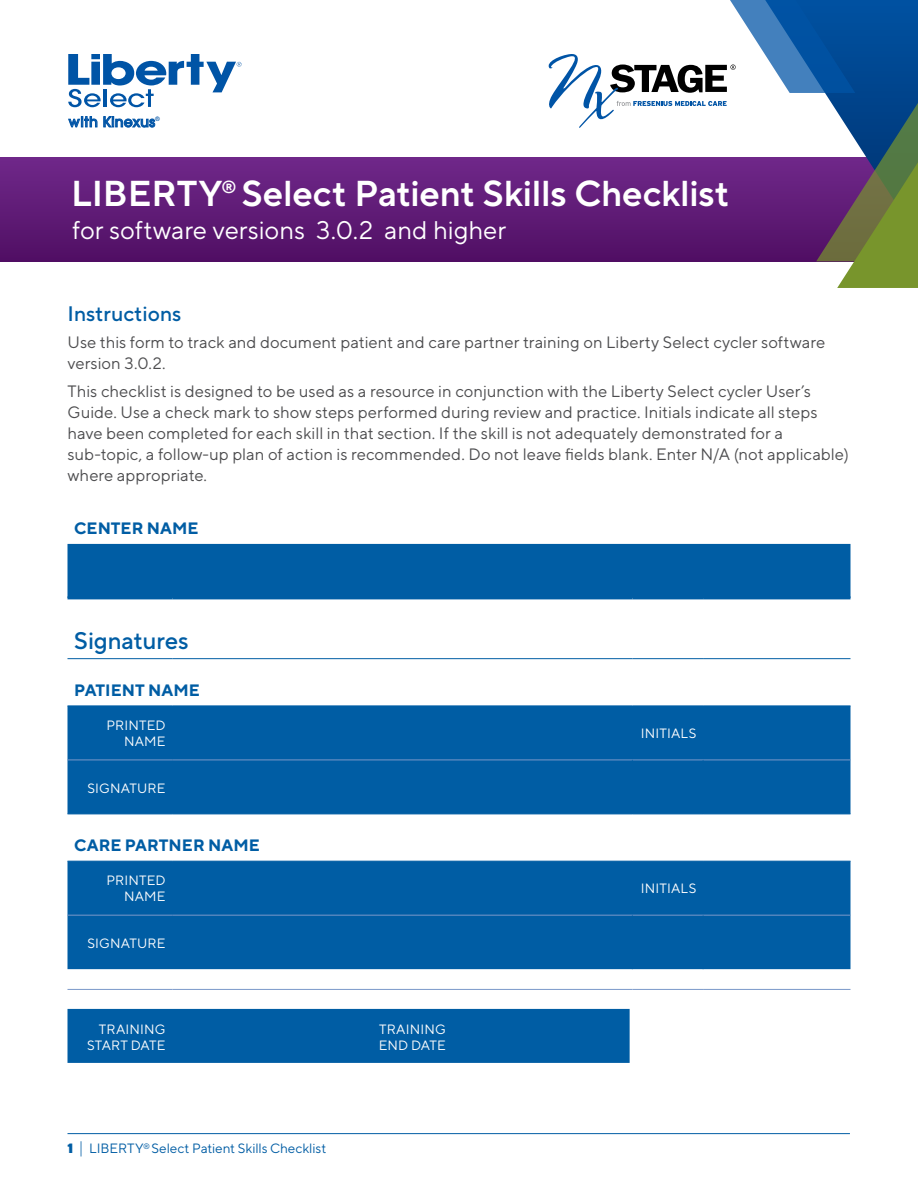
<style>
.page{position:relative;width:918px;height:1188px;background:#fff}
.page>*{position:absolute;margin:0;border:0;box-sizing:border-box;transform-origin:0 0}
.t1{font:600 36px "TT Norms Pro";color:#fff}
.t2{font:25.5px "TT Norms Pro";color:#fff}
.t3{font:500 24px "TT Norms Pro";letter-spacing:-.005em;color:#005da4}
.t4{font:500 21px "TT Norms Pro";color:#005da4}
.t5{font:16.5px/21px "TT Norms Pro";letter-spacing:.005em;color:#4d4d4f}
.t6{font:700 16.5px "TT Norms Pro";color:#005da4}
.t7{font:500 14.1px "ITC Avant Garde Pro";letter-spacing:.01em;color:#0054a6}
.t8{font:13.5px/16.2px "TT Norms Pro";letter-spacing:.01em;color:#fff;text-align:right}
.t9{font:13.5px "TT Norms Pro";color:#005da4}
.t10{font:500 6px "ITC Avant Garde Pro";color:#0054a6}
.s1{font-weight:900}
.s2{font-weight:300;font-size:16.5px}
</style>
<div class="page">
<hr style="left:68px;top:1133px;width:782px;height:1px;background:#005da4">
<div style="left:0;top:158px;width:918px;height:103px;background:linear-gradient(to bottom,#6f288a,#510f64)"></div>
<svg style="left:68px;top:544px;width:782px;height:425px;fill:#005da4"></svg>
<hr style="left:68px;top:658px;width:104px;height:1px;background:#005da4">
<hr style="left:172px;top:658px;width:460px;height:1px;background:#005da4">
<hr style="left:632px;top:658px;width:71px;height:1px;background:#005da4">
<hr style="left:703px;top:658px;width:147px;height:1px;background:#005da4">
<hr style="left:68px;top:706px;width:104px;height:1px;background:#005da4">
<hr style="left:632px;top:706px;width:71px;height:1px;background:#005da4">
<hr style="left:703px;top:706px;width:147px;height:1px;background:#005da4">
<hr style="left:68px;top:814px;width:104px;height:1px;background:#005da4">
<hr style="left:172px;top:814px;width:460px;height:1px;background:#005da4">
<hr style="left:632px;top:814px;width:71px;height:1px;background:#005da4">
<hr style="left:703px;top:814px;width:147px;height:1px;background:#005da4">
<hr style="left:68px;top:861px;width:104px;height:1px;background:#005da4">
<hr style="left:632px;top:861px;width:71px;height:1px;background:#005da4">
<hr style="left:703px;top:861px;width:147px;height:1px;background:#005da4">
<hr style="left:172px;top:706px;width:460px;height:1px;background:#005da4">
<hr style="left:632px;top:706px;width:1px;height:54px;background:#005da4">
<hr style="left:172px;top:861px;width:460px;height:1px;background:#005da4">
<hr style="left:632px;top:862px;width:1px;height:53px;background:#005da4">
<hr style="left:68px;top:760px;width:104px;height:1px;background:#7a98c9">
<hr style="left:172px;top:760px;width:460px;height:1px;background:#7a98c9">
<hr style="left:632px;top:760px;width:71px;height:1px;background:#7a98c9">
<hr style="left:703px;top:760px;width:147px;height:1px;background:#7a98c9">
<hr style="left:68px;top:915px;width:104px;height:1px;background:#7a98c9">
<hr style="left:172px;top:915px;width:460px;height:1px;background:#7a98c9">
<hr style="left:632px;top:915px;width:71px;height:1px;background:#7a98c9">
<hr style="left:703px;top:915px;width:147px;height:1px;background:#7a98c9">
<hr style="left:632px;top:760px;width:1px;height:54px;background:#005da4">
<hr style="left:703px;top:760px;width:1px;height:54px;background:#005da4">
<hr style="left:632px;top:916px;width:1px;height:53px;background:#005da4">
<hr style="left:703px;top:916px;width:1px;height:53px;background:#005da4">
<hr style="left:68px;top:596px;width:104px;height:3px;background:#005da4">
<hr style="left:172px;top:596px;width:460px;height:3px;background:#005da4">
<hr style="left:632px;top:596px;width:71px;height:3px;background:#005da4">
<hr style="left:703px;top:596px;width:147px;height:3px;background:#005da4">
<hr style="left:68px;top:989px;width:104px;height:1px;background:#7a98c9">
<hr style="left:172px;top:989px;width:460px;height:1px;background:#7a98c9">
<hr style="left:632px;top:989px;width:71px;height:1px;background:#7a98c9">
<hr style="left:703px;top:989px;width:147px;height:1px;background:#7a98c9">
<div style="left:68px;top:1009px;width:562px;height:54px;background:#005da4"></div>
<svg style="left:68px;top:54px;width:174px;height:53px"></svg>
<svg style="left:69px;top:116px;width:28px;height:11px"></svg>
<svg style="left:104px;top:116px;width:51px;height:11px"></svg>
<svg style="left:549px;top:0;width:369px;height:288px"></svg>
<p class="t7" style="left:69px;top:113px;width:88px">with Kinexus</p>
<p class="t10" style="left:155px;top:115px;width:6px">®</p>
<h1 class="t1" style="left:71px;top:167px;width:659px">LIBERTY<sup>®</sup> Select Patient Skills Checklist</h1>
<h2 class="t2" style="left:72px;top:212px;width:435px">for software versions 3.0.2 and higher</h2>
<p class="t4" style="left:68px;top:298px;width:115px">Instructions</p>
<p class="t5" style="left:68px;top:331px;width:759px">Use this form to track and document patient and care partner training on Liberty Select cycler software version 3.0.2.</p>
<p class="t5" style="left:68px;top:380px;width:783px">This checklist is designed to be used as a resource in conjunction with the Liberty Select cycler User’s Guide. Use a check mark to show steps performed during review and practice. Initials indicate all steps have been completed for each skill in that section. If the skill is not adequately demonstrated for a sub-topic, a follow-up plan of action is recommended. Do not leave fields blank. Enter N/A (not applicable) where appropriate.</p>
<p class="t6" style="left:74px;top:516px;width:126px">CENTER NAME</p>
<h3 class="t3" style="left:74px;top:623px;width:116px">Signatures</h3>
<p class="t6" style="left:74px;top:678px;width:127px">PATIENT NAME</p>
<p class="t8" style="left:106px;top:716px;width:61px">PRINTED<br>NAME</p>
<p class="t8" style="left:641px;top:724px;width:57px">INITIALS</p>
<p class="t8" style="left:87px;top:779px;width:80px">SIGNATURE</p>
<p class="t6" style="left:74px;top:833px;width:187px">CARE PARTNER NAME</p>
<p class="t8" style="left:106px;top:871px;width:61px">PRINTED<br>NAME</p>
<p class="t8" style="left:641px;top:879px;width:57px">INITIALS</p>
<p class="t8" style="left:87px;top:934px;width:80px">SIGNATURE</p>
<p class="t8" style="left:87px;top:1020px;width:80px">TRAINING<br>START DATE</p>
<p class="t8" style="left:379px;top:1020px;width:69px;text-align:left">TRAINING<br>END DATE</p>
<p class="t9" style="left:68px;top:1139px;width:260px"><span class="s1">1</span> <span class="s2">|</span> LIBERTY<sup>®</sup> Select Patient Skills Checklist</p>
</div>
